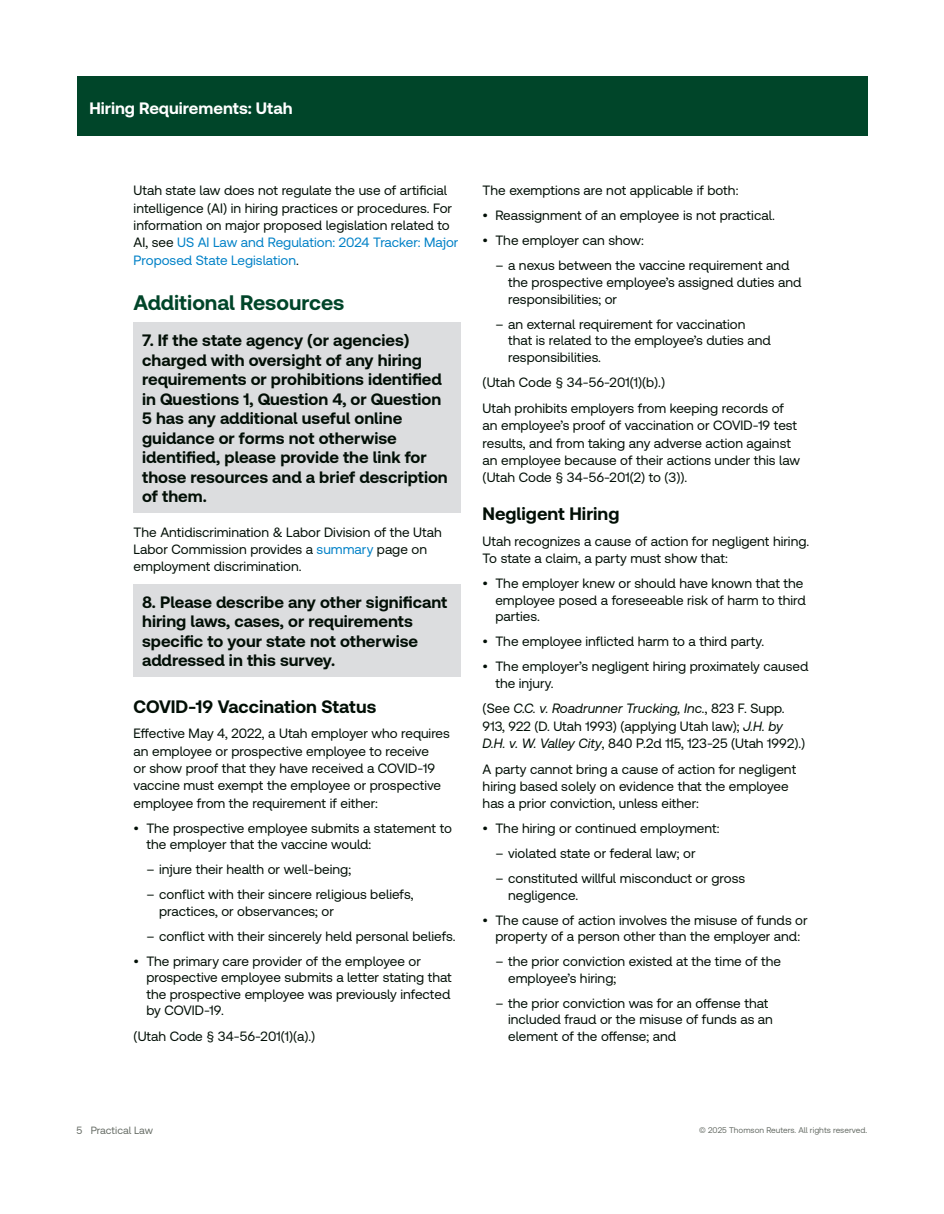
<style>
.page{position:relative;width:944px;height:1214px;background:#fff}
.page>*{position:absolute;margin:0;border:0;box-sizing:border-box;transform-origin:0 0}
.t1{font:700 21px "Clario";color:#004529}
.t2{font:700 18px "Clario";color:#020f06}
.t3{font:700 16.5px/19.5px "Clario";color:#020f06}
.t4{font:700 16.5px "Clario";color:#fff}
.t5{font:13.5px/17.2px "Clario";color:#020f06}
.t6{font:10.5px "Clario";color:#676d66}
.t7{font:8.25px "Clario";color:#676d66}
.s1{color:#0081c7}
.s2{font-style:italic}
</style>
<div class="page">
<div style="left:77px;top:77px;width:790px;height:59px;background:#004529"></div>
<div style="left:134px;top:322px;width:327px;height:190px;background:#dcdddf"></div>
<div style="left:134px;top:584px;width:327px;height:92px;background:#dcdddf"></div>
<p class="t4" style="left:89px;top:98px;width:205px">Hiring Requirements: Utah</p>
<p class="t5" style="left:134px;top:182px;width:326px">Utah state law does not regulate the use of artificial intelligence (AI) in hiring practices or procedures. For information on major proposed legislation related to AI, see <span class="s1">US AI Law and Regulation: 2024 Tracker: Major Proposed State Legislation</span>.</p>
<h1 class="t1" style="left:134px;top:289px;width:212px">Additional Resources</h1>
<p class="t3" style="left:142px;top:330px;width:307px">7. If the state agency (or agencies) charged with oversight of any hiring requirements or prohibitions identified in Questions 1, Question 4, or Question 5 has any additional useful online guidance or forms not otherwise identified, please provide the link for those resources and a brief description of them.</p>
<p class="t5" style="left:134px;top:523px;width:310px">The Antidiscrimination &amp; Labor Division of the Utah<br>Labor Commission provides a <span class="s1">summary</span> page on employment discrimination.</p>
<p class="t3" style="left:142px;top:591px;width:307px">8. Please describe any other significant hiring laws, cases, or requirements specific to your state not otherwise addressed in this survey.</p>
<h2 class="t2" style="left:134px;top:695px;width:244px">COVID-19 Vaccination Status</h2>
<p class="t5" style="left:134px;top:724px;width:318px">Effective May 4, 2022, a Utah employer who requires an employee or prospective employee to receive<br>or show proof that they have received a COVID-19 vaccine must exempt the employee or prospective employee from the requirement if either:</p>
<p class="t5" style="left:146px;top:819px;width:307px;line-height:16.5px;text-indent:-13px">• The prospective employee submits a statement to the employer that the vaccine would:</p>
<p class="t5" style="left:146px;top:860px;width:206px">– injure their health or well-being;</p>
<p class="t5" style="left:159px;top:885px;width:256px;line-height:16.5px;text-indent:-13px">– conflict with their sincere religious beliefs, practices, or observances; or</p>
<p class="t5" style="left:146px;top:926px;width:311px">– conflict with their sincerely held personal beliefs.</p>
<p class="t5" style="left:146px;top:952px;width:307px;line-height:16.5px;text-indent:-13px">• The primary care provider of the employee or prospective employee submits a letter stating that the prospective employee was previously infected by COVID-19.</p>
<p class="t5" style="left:134px;top:1027px;width:183px">(Utah Code § 34-56-201(1)(a).)</p>
<p class="t5" style="left:482px;top:182px;width:257px">The exemptions are not applicable if both:</p>
<p class="t5" style="left:482px;top:207px;width:294px">• Reassignment of an employee is not practical.</p>
<p class="t5" style="left:482px;top:232px;width:163px">• The employer can show:</p>
<p class="t5" style="left:508px;top:257px;width:295px;line-height:16.5px;text-indent:-13px">– a nexus between the vaccine requirement and the prospective employee’s assigned duties and responsibilities; or</p>
<p class="t5" style="left:508px;top:315px;width:264px;line-height:16.5px;text-indent:-13px">– an external requirement for vaccination that is related to the employee’s duties and responsibilities.</p>
<p class="t5" style="left:482px;top:369px;width:303px;line-height:25.8px">(Utah Code § 34-56-201(1)(b).)<br>Utah prohibits employers from keeping records of</p>
<p class="t5" style="left:482px;top:416px;width:319px">an employee’s proof of vaccination or COVID-19 test results, and from taking any adverse action against an employee because of their actions under this law (Utah Code § 34-56-201(2) to (3)).</p>
<h2 class="t2" style="left:482px;top:502px;width:138px">Negligent Hiring</h2>
<p class="t5" style="left:482px;top:532px;width:328px">Utah recognizes a cause of action for negligent hiring.<br>To state a claim, a party must show that:</p>
<p class="t5" style="left:495px;top:575px;width:312px;line-height:16.5px;text-indent:-13px">• The employer knew or should have known that the employee posed a foreseeable risk of harm to third parties.</p>
<p class="t5" style="left:482px;top:632px;width:283px">• The employee inflicted harm to a third party.</p>
<p class="t5" style="left:495px;top:658px;width:314px;line-height:16.5px;text-indent:-13px">• The employer’s negligent hiring proximately caused the injury.</p>
<p class="t5" style="left:482px;top:699px;width:324px">(See <span class="s2">C.C. v. Roadrunner Trucking, Inc.</span>, 823 F. Supp.<br>913, 922 (D. Utah 1993) (applying Utah law); <span class="s2">J.H. by<br>D.H. v. W. Valley City</span>, 840 P.2d 115, 123-25 (Utah 1992).)</p>
<p class="t5" style="left:482px;top:760px;width:315px">A party cannot bring a cause of action for negligent hiring based solely on evidence that the employee has a prior conviction, unless either:</p>
<p class="t5" style="left:482px;top:819px;width:238px">• The hiring or continued employment:</p>
<p class="t5" style="left:495px;top:844px;width:202px">– violated state or federal law; or</p>
<p class="t5" style="left:508px;top:870px;width:238px;line-height:16.5px;text-indent:-13px">– constituted willful misconduct or gross negligence.</p>
<p class="t5" style="left:482px;top:911px;width:326px;line-height:16.5px;text-align:center">• The cause of action involves the misuse of funds or property of a person other than the employer and:</p>
<p class="t5" style="left:508px;top:953px;width:274px;line-height:16.5px;text-indent:-13px">– the prior conviction existed at the time of the employee’s hiring;</p>
<p class="t5" style="left:508px;top:994px;width:266px;line-height:16.5px;text-indent:-13px">– the prior conviction was for an offense that included fraud or the misuse of funds as an element of the offense; and</p>
<p class="t6" style="left:77px;top:1124px;width:78px">5 Practical Law</p>
<p class="t7" style="left:699px;top:1124px;width:170px">© 2025 Thomson Reuters. All rights reserved.</p>
</div>
